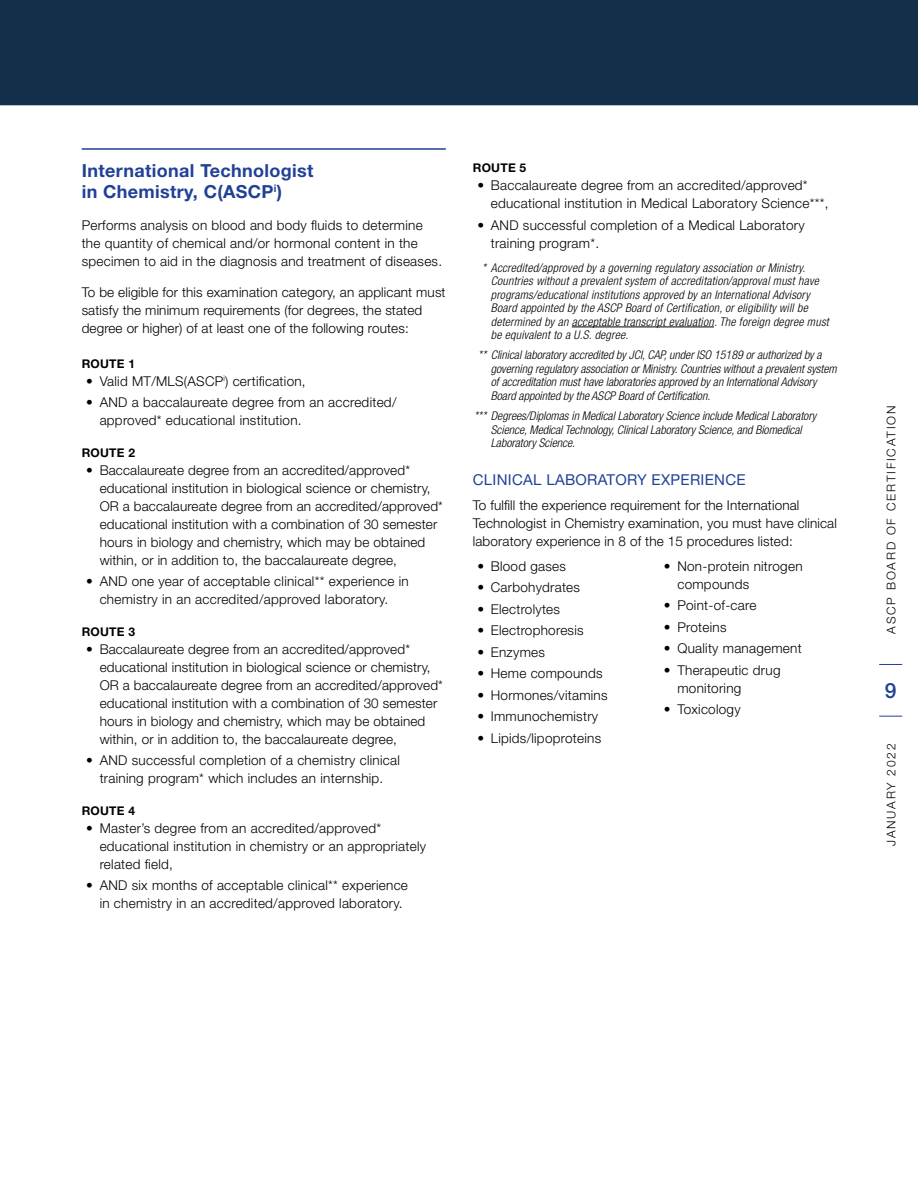
<style>
.page{position:relative;width:918px;height:1188px;background:#fff}
.page>*{position:absolute;margin:0;border:0;box-sizing:border-box;transform-origin:0 0}
.t1{font:500 21px "Helvetica Neue LT Std";color:#214196}
.t2{font:700 18px/21.6px "Helvetica Neue LT Std";letter-spacing:.02em;color:#214196}
.t3{font:15px "Helvetica Neue LT Std";letter-spacing:.02em;color:#214196}
.t4{font:300 13.5px/18px "Helvetica Neue LT Std";letter-spacing:.02em;color:#000}
.t5{font:italic 300 condensed 12px/13.5px "Helvetica Neue LT Std";color:#000}
.t6{font:italic 300 condensed 12px/13.5px "Helvetica Neue LT Std";letter-spacing:.02em;color:#000}
.t7{font:300 12px "Helvetica Neue LT Std";letter-spacing:.15em;color:#000}
.t8{font:700 12px "Helvetica Neue LT Std";letter-spacing:.02em;color:#000}
</style>
<div class="page">
<svg style="left:879px;top:664px;width:23px;height:1px"></svg>
<svg style="left:879px;top:716px;width:23px;height:1px"></svg>
<div style="left:0;top:0;width:918px;height:105px;background:#142f4a"></div>
<hr style="left:82px;top:148px;width:364px;height:2px;background:#214196">
<hr style="left:572px;top:327px;width:142px;height:1px;background:#000">
<h2 class="t2" style="left:82px;top:159px;width:233px">International Technologist in Chemistry, C(ASCP<sup>i</sup>)</h2>
<p class="t4" style="left:82px;top:216px;width:362px">Performs analysis on blood and body fluids to determine the quantity of chemical and/or hormonal content in the specimen to aid in the diagnosis and treatment of diseases.</p>
<p class="t4" style="left:82px;top:283px;width:365px">To be eligible for this examination category, an applicant must satisfy the minimum requirements (for degrees, the stated degree or higher) of at least one of the following routes:</p>
<p class="t8" style="left:82px;top:356px;width:55px">ROUTE 1</p>
<p class="t4" style="left:86px;top:372px;width:221px">• Valid MT/MLS(ASCP<sup>i</sup>) certification,</p>
<p class="t4" style="left:100px;top:393px;width:298px;text-indent:-14px">• AND a baccalaureate degree from an accredited/ approved* educational institution.</p>
<p class="t8" style="left:82px;top:445px;width:55px">ROUTE 2</p>
<p class="t4" style="left:100px;top:461px;width:345px;text-indent:-14px">• Baccalaureate degree from an accredited/approved* educational institution in biological science or chemistry, OR a baccalaureate degree from an accredited/approved* educational institution with a combination of 30 semester hours in biology and chemistry, which may be obtained within, or in addition to, the baccalaureate degree,</p>
<p class="t4" style="left:86px;top:572px;width:324px;text-align:center">• AND one year of acceptable clinical** experience in chemistry in an accredited/approved laboratory.</p>
<p class="t8" style="left:82px;top:624px;width:55px">ROUTE 3</p>
<p class="t4" style="left:100px;top:640px;width:345px;text-indent:-14px">• Baccalaureate degree from an accredited/approved* educational institution in biological science or chemistry, OR a baccalaureate degree from an accredited/approved* educational institution with a combination of 30 semester hours in biology and chemistry, which may be obtained within, or in addition to, the baccalaureate degree,</p>
<p class="t4" style="left:86px;top:751px;width:315px;text-align:center">• AND successful completion of a chemistry clinical training program* which includes an internship.</p>
<p class="t8" style="left:82px;top:803px;width:55px">ROUTE 4</p>
<p class="t4" style="left:100px;top:819px;width:328px;text-indent:-14px">• Master’s degree from an accredited/approved* educational institution in chemistry or an appropriately related field,</p>
<p class="t4" style="left:86px;top:876px;width:323px;text-align:center">• AND six months of acceptable clinical** experience in chemistry in an accredited/approved laboratory.</p>
<p class="t8" style="left:473px;top:161px;width:55px">ROUTE 5</p>
<p class="t4" style="left:491px;top:176px;width:339px;text-indent:-14px">• Baccalaureate degree from an accredited/approved* educational institution in Medical Laboratory Science***,</p>
<p class="t4" style="left:491px;top:216px;width:315px;text-indent:-14px">• AND successful completion of a Medical Laboratory training program*.</p>
<p class="t6" style="left:491px;top:261px;width:339px;text-indent:-9px">* Accredited/approved by a governing regulatory association or Ministry.<br>Countries without a prevalent system of accreditation/approval must have programs/educational institutions approved by an International Advisory Board appointed by the ASCP Board of Certification, or eligibility will be determined by an acceptable transcript evaluation. The foreign degree must be equivalent to a U.S. degree.</p>
<p class="t5" style="left:491px;top:349px;width:347px;text-indent:-13px">** Clinical laboratory accredited by JCI, CAP, under ISO 15189 or authorized by a governing regulatory association or Ministry. Countries without a prevalent system of accreditation must have laboratories approved by an International Advisory Board appointed by the ASCP Board of Certification.</p>
<p class="t5" style="left:491px;top:410px;width:327px;text-indent:-17px">*** Degrees/Diplomas in Medical Laboratory Science include Medical Laboratory<br>Science, Medical Technology, Clinical Laboratory Science, and Biomedical<br>Laboratory Science.</p>
<p class="t3" style="left:473px;top:471px;width:274px">CLINICAL LABORATORY EXPERIENCE</p>
<p class="t4" style="left:473px;top:496px;width:366px">To fulfill the experience requirement for the International<br>Technologist in Chemistry examination, you must have clinical laboratory experience in 8 of the 15 procedures listed:</p>
<p class="t4" style="left:477px;top:557px;width:90px">• Blood gases</p>
<p class="t4" style="left:477px;top:578px;width:104px">• Carbohydrates</p>
<p class="t4" style="left:477px;top:600px;width:84px">• Electrolytes</p>
<p class="t4" style="left:477px;top:621px;width:108px">• Electrophoresis</p>
<p class="t4" style="left:477px;top:643px;width:69px">• Enzymes</p>
<p class="t4" style="left:477px;top:664px;width:127px">• Heme compounds</p>
<p class="t4" style="left:477px;top:686px;width:132px">• Hormones/vitamins</p>
<p class="t4" style="left:477px;top:707px;width:122px">• Immunochemistry</p>
<p class="t4" style="left:477px;top:729px;width:125px">• Lipids/lipoproteins</p>
<p class="t4" style="left:677px;top:557px;width:127px;text-indent:-14px">• Non-protein nitrogen compounds</p>
<p class="t4" style="left:664px;top:596px;width:94px">• Point-of-care</p>
<p class="t4" style="left:664px;top:618px;width:64px">• Proteins</p>
<p class="t4" style="left:664px;top:639px;width:139px">• Quality management</p>
<p class="t4" style="left:677px;top:661px;width:105px;text-indent:-14px">• Therapeutic drug monitoring</p>
<p class="t4" style="left:664px;top:700px;width:78px">• Toxicology</p>
<p class="t7" style="left:884px;top:634px;width:229px;rotate:-90deg">ASCP BOARD OF CERTIFICATION</p>
<h1 class="t1" style="left:885px;top:678px;width:13px">9</h1>
<p class="t7" style="left:884px;top:846px;width:104px;rotate:-90deg">JANUARY 2022</p>
</div>
